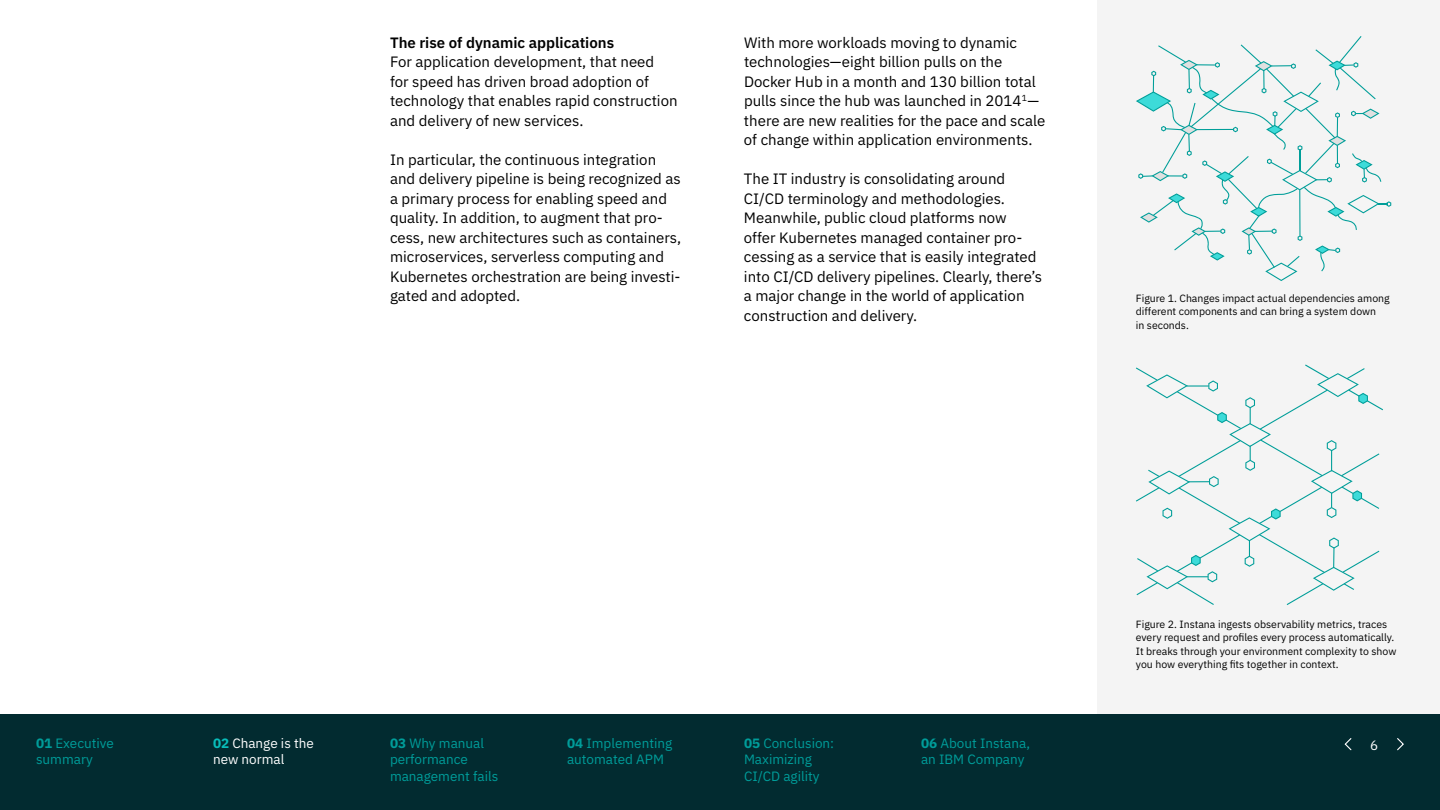
<style>
.page{position:relative;width:1440px;height:810px;background:#fff}
.page>*{position:absolute;margin:0;border:0;box-sizing:border-box;transform-origin:0 0}
.Body_text{font:15px/19.5px "IBM Plex Sans";color:#000}
.nav_text{font:13.5px/16.5px "IBM Plex Sans";color:#009d9a}
.nav_text-2{font:13.5px/16.5px "IBM Plex Sans";color:#fff}
.t1{font:10.5px/13.5px "IBM Plex Sans";color:#000}
.s1{font-weight:600}
.s2{font-weight:700}
.s3{font-weight:700;color:#08bdba}
</style>
<div class="page">
<div style="left:1098px;top:0;width:342px;height:718px;background:#f4f4f4"></div>
<div style="left:0;top:714px;width:1440px;height:96px;background:#022b30"></div>
<svg style="left:1344px;top:738px;width:8px;height:13px"></svg>
<svg style="left:1397px;top:738px;width:7px;height:13px"></svg>
<svg style="left:1136px;top:36px;width:255px;height:245px"></svg>
<svg style="left:1136px;top:364px;width:247px;height:241px"></svg>
<p class="Body_text" style="left:390px;top:31px;width:289px"><span class="s1">The rise of dynamic applications<br></span>For application development, that need<br>for speed has driven broad adoption of technology that enables rapid construction and delivery of new services.</p>
<p class="Body_text" style="left:390px;top:148px;width:293px">In particular, the continuous integration and delivery pipeline is being recognized as a primary process for enabling speed and quality. In addition, to augment that pro&shy;cess, new architectures such as containers, microservices, serverless computing and Kubernetes orchestration are being investi&shy;gated and adopted.</p>
<p class="Body_text" style="left:744px;top:31px;width:303px">With more workloads moving to dynamic technologies—eight billion pulls on the Docker Hub in a month and 130 billion total pulls since the hub was launched in 2014<sup>1</sup>— there are new realities for the pace and scale of change within application environments.</p>
<p class="Body_text" style="left:744px;top:168px;width:300px">The IT industry is consolidating around CI/CD terminology and methodologies.<br>Meanwhile, public cloud platforms now offer Kubernetes managed container pro&shy;cessing as a service that is easily integrated into CI/CD delivery pipelines. Clearly, there’s a major change in the world of application construction and delivery.</p>
<p class="t1" style="left:1136px;top:291px;width:255px">Figure 1. Changes impact actual dependencies among different components and can bring a system down<br>in seconds.</p>
<p class="t1" style="left:1136px;top:616px;width:262px">Figure 2. Instana ingests observability metrics, traces every request and profiles every process automatically.<br>It breaks through your environment complexity to show you how everything fits together in context.</p>
<p class="nav_text" style="left:36px;top:734px;width:79px"><span class="s2">01</span> Executive</p>
<p class="nav_text-2" style="left:1370px;top:736px;width:10px">6</p>
<p class="nav_text" style="left:36px;top:750px;width:58px">summary</p>
<p class="nav_text-2" style="left:213px;top:734px;width:102px"><span class="s3">02</span> Change is the new normal</p>
<p class="nav_text" style="left:567px;top:734px;width:107px"><span class="s2">04</span> Implementing automated APM</p>
<p class="nav_text" style="left:744px;top:734px;width:92px"><span class="s2">05</span> Conclusion:<br>Maximizing<br>CI/CD agility</p>
<p class="nav_text" style="left:921px;top:734px;width:111px"><span class="s2">06</span> About Instana, an IBM Company</p>
<p class="nav_text" style="left:390px;top:734px;width:110px"><span class="s2">03</span> Why manual performance management fails</p>
</div>
